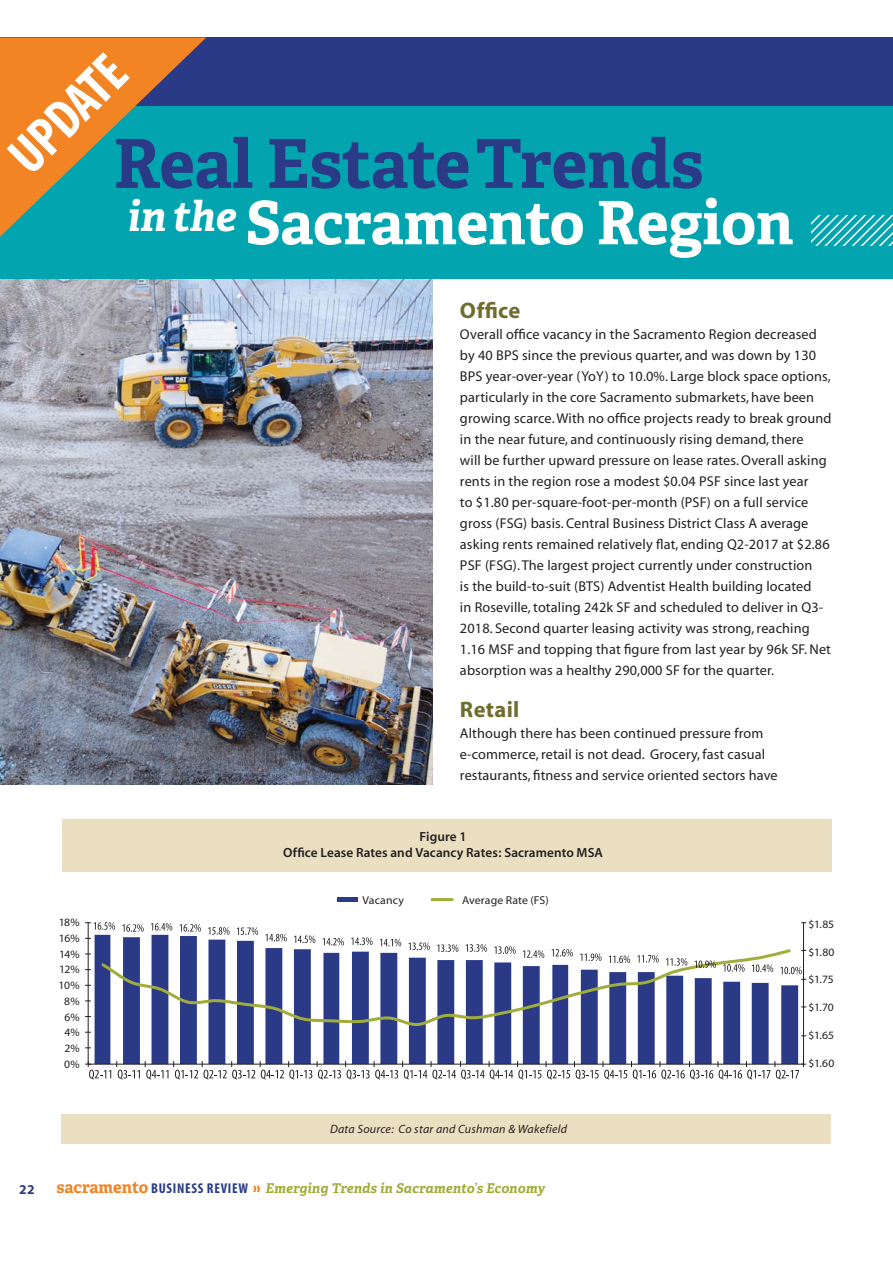
<style>
.page{position:relative;width:893px;height:1263px;background:#fff}
.page>*{position:absolute;margin:0;border:0;box-sizing:border-box;transform-origin:0 0}
.t1{font:700 67.65px "Adelle";letter-spacing:-.005em;color:#2a3a87}
.t2{font:700 59.85px "Adelle";color:#fff}
.t3{font:700 condensed 55.05px "Myriad Pro";color:#fff}
.t4{font:700 22.5px "Myriad";letter-spacing:.015em;color:#6f6d2d}
.t5{font:14.25px/21px "Myriad";letter-spacing:.01em;color:#231f20}
.t6{font:italic 700 13.5px "Adelle";letter-spacing:.01em;color:#a0ad3a}
.t7{font:700 13.5px "Myriad";color:#2a3a87}
.t8{font:13.35px/15.9px "Myriad MM.565.600.";letter-spacing:.005em;color:#231f20;text-align:center}
.t9{font:italic 12px "Myriad";letter-spacing:.02em;color:#231f20}
.t10{font:11.4px "Myriad Pro";letter-spacing:.01em;color:#231f20}
.t11{font:11.25px/15.8px "Myriad Pro";letter-spacing:-.02em;color:#231f20;text-align:center}
.s1{font-style:normal;font-size:16.5px;color:#f38423}
.s2{font-family:"Myriad Pro";font-style:normal;font-stretch:condensed;font-size:14.25px;color:#2a3a87}
</style>
<div class="page">
<div style="left:0;top:37px;width:893px;height:89px;background:#2a3a87"></div>
<img style="left:0;top:279px;width:433px;height:506px">
<div style="left:0;top:107px;width:893px;height:172px;background:#02a5af"></div>
<svg style="left:811px;top:216px;width:82px;height:29px"></svg>
<svg style="left:0;top:37px;width:206px;height:200px"></svg>
<div style="left:62px;top:1114px;width:769px;height:30px;background:#ebdfc1"></div>
<div style="left:62px;top:819px;width:769px;height:53px;background:#ebdfc1"></div>
<svg style="left:95px;top:935px;width:703px;height:126px"></svg>
<hr style="left:803px;top:922px;width:1px;height:142px;background:#231f20">
<hr style="left:88px;top:922px;width:1px;height:142px;background:#231f20">
<svg style="left:99px;top:947px;width:694px;height:80px"></svg>
<svg style="left:85px;top:922px;width:30px;height:8px"></svg>
<svg style="left:122px;top:924px;width:22px;height:8px"></svg>
<svg style="left:151px;top:923px;width:21px;height:8px"></svg>
<svg style="left:180px;top:924px;width:21px;height:8px"></svg>
<svg style="left:208px;top:927px;width:22px;height:8px"></svg>
<svg style="left:237px;top:927px;width:21px;height:8px"></svg>
<svg style="left:265px;top:934px;width:22px;height:7px"></svg>
<svg style="left:294px;top:936px;width:21px;height:7px"></svg>
<svg style="left:323px;top:938px;width:21px;height:8px"></svg>
<svg style="left:351px;top:937px;width:22px;height:8px"></svg>
<svg style="left:380px;top:939px;width:21px;height:7px"></svg>
<svg style="left:408px;top:942px;width:22px;height:8px"></svg>
<svg style="left:437px;top:944px;width:21px;height:8px"></svg>
<svg style="left:466px;top:944px;width:21px;height:8px"></svg>
<svg style="left:494px;top:946px;width:22px;height:8px"></svg>
<svg style="left:523px;top:950px;width:21px;height:8px"></svg>
<svg style="left:551px;top:949px;width:22px;height:8px"></svg>
<svg style="left:580px;top:953px;width:21px;height:8px"></svg>
<svg style="left:609px;top:956px;width:21px;height:7px"></svg>
<svg style="left:637px;top:955px;width:22px;height:8px"></svg>
<svg style="left:666px;top:958px;width:21px;height:8px"></svg>
<svg style="left:694px;top:960px;width:22px;height:8px"></svg>
<svg style="left:723px;top:964px;width:21px;height:8px"></svg>
<svg style="left:752px;top:964px;width:21px;height:8px"></svg>
<svg style="left:780px;top:967px;width:26px;height:13px"></svg>
<svg style="left:85px;top:1061px;width:721px;height:19px"></svg>
<div style="left:337px;top:897px;width:21px;height:5px;background:#2a3a87"></div>
<hr style="left:432px;top:898px;width:20px;height:3px;background:#a0ad3a">
<h3 class="t3" style="left:-6px;top:141px;width:143px;rotate:-45deg">UPDATE</h3>
<h1 class="t1" style="left:114px;top:137px;width:591px">Real Estate Trends</h1>
<h2 class="t2" style="left:127px;top:200px;width:668px"><sup>in</sup> <sup>the</sup> Sacramento Region</h2>
<h3 class="t4" style="left:460px;top:302px;width:62px">Office</h3>
<p class="t5" style="left:460px;top:325px;width:373px">Overall office vacancy in the Sacramento Region decreased by 40 BPS since the previous quarter, and was down by 130<br>BPS year-over-year (YoY) to 10.0%. Large block space options, particularly in the core Sacramento submarkets, have been growing scarce. With no office projects ready to break ground in the near future, and continuously rising demand, there<br>will be further upward pressure on lease rates. Overall asking rents in the region rose a modest $0.04 PSF since last year<br>to $1.80 per-square-foot-per-month (PSF) on a full service gross (FSG) basis. Central Business District Class A average asking rents remained relatively flat, ending Q2-2017 at $2.86<br>PSF (FSG). The largest project currently under construction<br>is the build-to-suit (BTS) Adventist Health building located<br>in Roseville, totaling 242k SF and scheduled to deliver in Q3- 2018. Second quarter leasing activity was strong, reaching 1.16 MSF and topping that figure from last year by 96k SF. Net absorption was a healthy 290,000 SF for the quarter.</p>
<h3 class="t4" style="left:460px;top:701px;width:61px">Retail</h3>
<p class="t5" style="left:460px;top:724px;width:319px">Although there has been continued pressure from e-commerce, retail is not dead. Grocery, fast casual restaurants, fitness and service oriented sectors have</p>
<p class="t8" style="left:283px;top:830px;width:321px">Figure 1<br>Office Lease Rates and Vacancy Rates: Sacramento MSA</p>
<p class="t10" style="left:362px;top:896px;width:43px">Vacancy</p>
<p class="t10" style="left:462px;top:896px;width:88px">Average Rate (FS)</p>
<p class="t11" style="left:59px;top:915px;width:22px">18%<br>16%<br>14%<br>12%<br>10%<br>8%<br>6%<br>4%<br>2%<br>0%</p>
<p class="t11" style="left:808px;top:917px;width:27px">$1.85</p>
<p class="t11" style="left:808px;top:945px;width:27px">$1.80</p>
<p class="t11" style="left:808px;top:973px;width:27px">$1.75</p>
<p class="t11" style="left:808px;top:1000px;width:27px">$1.70</p>
<p class="t11" style="left:808px;top:1028px;width:27px">$1.65</p>
<p class="t11" style="left:808px;top:1056px;width:27px">$1.60</p>
<p class="t9" style="left:330px;top:1125px;width:238px">Data Source: Co star and Cushman &amp; Wakefield</p>
<p class="t7" style="left:19px;top:1184px;width:17px">22</p>
<p class="t6" style="left:57px;top:1183px;width:490px"><span class="s1">sacramento</span> <span class="s2">BUSINESS REVIEW</span> Emerging Trends in Sacramento’s Economy</p>
</div>
